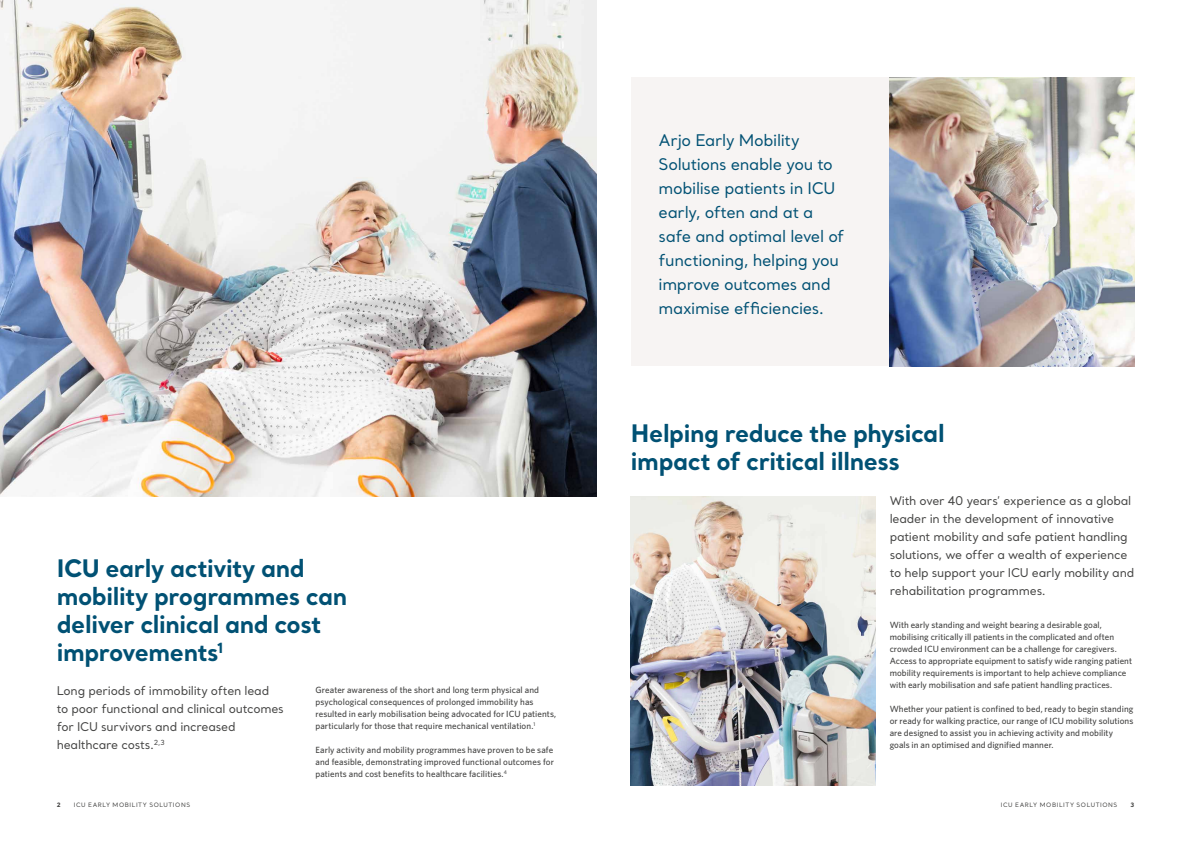
<style>
.page{position:relative;width:1191px;height:842px;background:#fff}
.page>*{position:absolute;margin:0;border:0;box-sizing:border-box;transform-origin:0 0}
.t1{font:700 24px/28px "Santral";letter-spacing:-.015em;color:#015174}
.t2{font:16px/24px "Santral";letter-spacing:-.02em;color:#015174}
.t3{font:12px/18px "Santral";letter-spacing:-.02em;color:#434342}
.t4{font:500 9px/12px "Whitney";letter-spacing:.005em;color:#434342}
.t5{font:6px "Santral";letter-spacing:.095em;color:#434342}
.t6{font:700 6px "Santral";color:#434342}
</style>
<div class="page">
<div style="left:631px;top:77px;width:503px;height:289px;background:#f7f4f3"></div>
<img style="left:631px;top:496px;width:244px;height:289px">
<img style="left:0;top:0;width:596px;height:496px">
<img style="left:889px;top:77px;width:245px;height:289px">
<h2 class="t2" style="left:658px;top:128px;width:187px">Arjo Early Mobility<br>Solutions enable you to mobilise patients in ICU early, often and at a safe and optimal level of functioning, helping you improve outcomes and maximise efficiencies.</h2>
<h1 class="t1" style="left:57px;top:553px;width:292px">ICU early activity and mobility programmes can deliver clinical and cost improvements<sup>1</sup></h1>
<p class="t4" style="left:315px;top:684px;width:242px">Greater awareness of the short and long term physical and psychological consequences of prolonged immobility has resulted in early mobilisation being advocated for ICU patients, particularly for those that require mechanical ventilation.<sup>1</sup></p>
<p class="t4" style="left:315px;top:744px;width:240px;text-align:justify">Early activity and mobility programmes have proven to be safe and feasible, demonstrating improved functional outcomes for patients and cost benefits to healthcare facilities.<sup>4</sup></p>
<h3 class="t3" style="left:57px;top:681px;width:229px">Long periods of immobility often lead to poor functional and clinical outcomes for ICU survivors and increased healthcare costs.<sup>2,3</sup></h3>
<h1 class="t1" style="left:631px;top:418px;width:315px">Helping reduce the physical impact of critical illness</h1>
<p class="t3" style="left:889px;top:492px;width:246px">With over 40 years’ experience as a global leader in the development of innovative patient mobility and safe patient handling solutions, we offer a wealth of experience to help support your ICU early mobility and rehabilitation programmes.</p>
<p class="t4" style="left:889px;top:619px;width:244px">With early standing and weight bearing a desirable goal, mobilising critically ill patients in the complicated and often crowded ICU environment can be a challenge for caregivers.<br>Access to appropriate equipment to satisfy wide ranging patient mobility requirements is important to help achieve compliance with early mobilisation and safe patient handling practices.</p>
<p class="t4" style="left:889px;top:703px;width:245px">Whether your patient is confined to bed, ready to begin standing or ready for walking practice, our range of ICU mobility solutions are designed to assist you in achieving activity and mobility goals in an optimised and dignified manner.</p>
<p class="t6" style="left:57px;top:800px;width:5px">2</p>
<p class="t5" style="left:74px;top:800px;width:118px">ICU EARLY MOBILITY SOLUTIONS</p>
<p class="t5" style="left:1001px;top:800px;width:118px">ICU EARLY MOBILITY SOLUTIONS</p>
<p class="t6" style="left:1130px;top:800px;width:5px">3</p>
</div>
